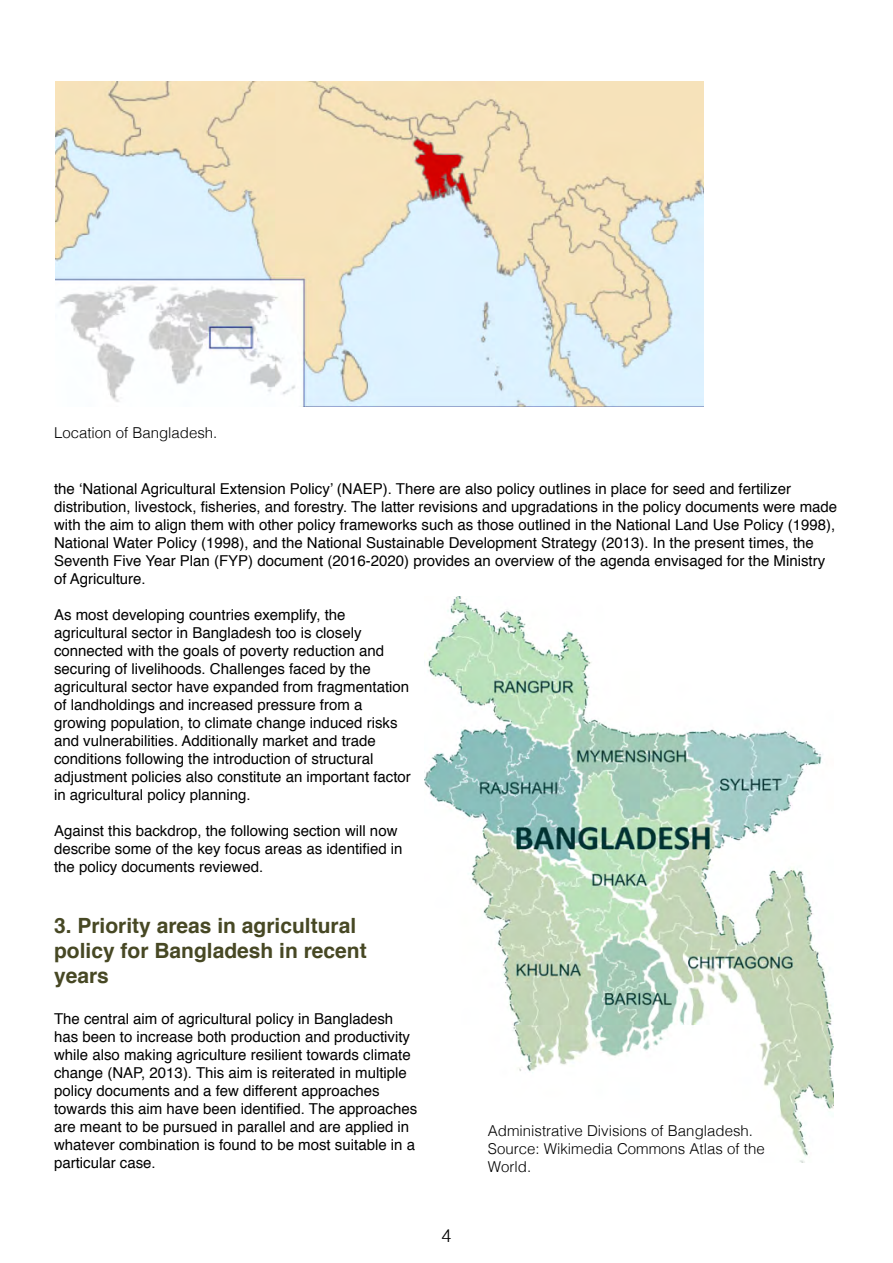
<style>
.page{position:relative;width:893px;height:1263px;background:#fff}
.page>*{position:absolute;margin:0;border:0;box-sizing:border-box;transform-origin:0 0}
.t1{font:700 21px/25.2px "Helvetica";color:#474824}
.t2{font:300 18px "Helvetica";color:#000}
.t3{font:15px/18px "Helvetica";color:#000}
.t4{font:300 15px/18px "Helvetica";color:#000}
</style>
<div class="page">
<img style="left:56px;top:81px;width:647px;height:325px">
<img style="left:425px;top:596px;width:408px;height:567px">
<p class="t4" style="left:54px;top:422px;width:165px">Location of Bangladesh.</p>
<p class="t3" style="left:54px;top:480px;width:785px">the ‘National Agricultural Extension Policy’ (NAEP). There are also policy outlines in place for seed and fertilizer distribution, livestock, fisheries, and forestry. The latter revisions and upgradations in the policy documents were made with the aim to align them with other policy frameworks such as those outlined in the National Land Use Policy (1998), National Water Policy (1998), and the National Sustainable Development Strategy (2013). In the present times, the Seventh Five Year Plan (FYP) document (2016-2020) provides an overview of the agenda envisaged for the Ministry of Agriculture.</p>
<p class="t3" style="left:54px;top:606px;width:358px">As most developing countries exemplify, the agricultural sector in Bangladesh too is closely connected with the goals of poverty reduction and securing of livelihoods. Challenges faced by the agricultural sector have expanded from fragmentation of landholdings and increased pressure from a growing population, to climate change induced risks and vulnerabilities. Additionally market and trade conditions following the introduction of structural adjustment policies also constitute an important factor in agricultural policy planning.</p>
<p class="t3" style="left:54px;top:822px;width:350px">Against this backdrop, the following section will now describe some of the key focus areas as identified in the policy documents reviewed.</p>
<h1 class="t1" style="left:54px;top:913px;width:314px">3. Priority areas in agricultural policy for Bangladesh in recent years</h1>
<p class="t3" style="left:54px;top:1010px;width:365px">The central aim of agricultural policy in Bangladesh has been to increase both production and productivity while also making agriculture resilient towards climate change (NAP, 2013). This aim is reiterated in multiple policy documents and a few different approaches towards this aim have been identified. The approaches are meant to be pursued in parallel and are applied in whatever combination is found to be most suitable in a particular case.</p>
<p class="t2" style="left:441px;top:1221px;width:12px">4</p>
<p class="t4" style="left:488px;top:1120px;width:278px">Administrative Divisions of Bangladesh.<br>Source: Wikimedia Commons Atlas of the<br>World.</p>
</div>
